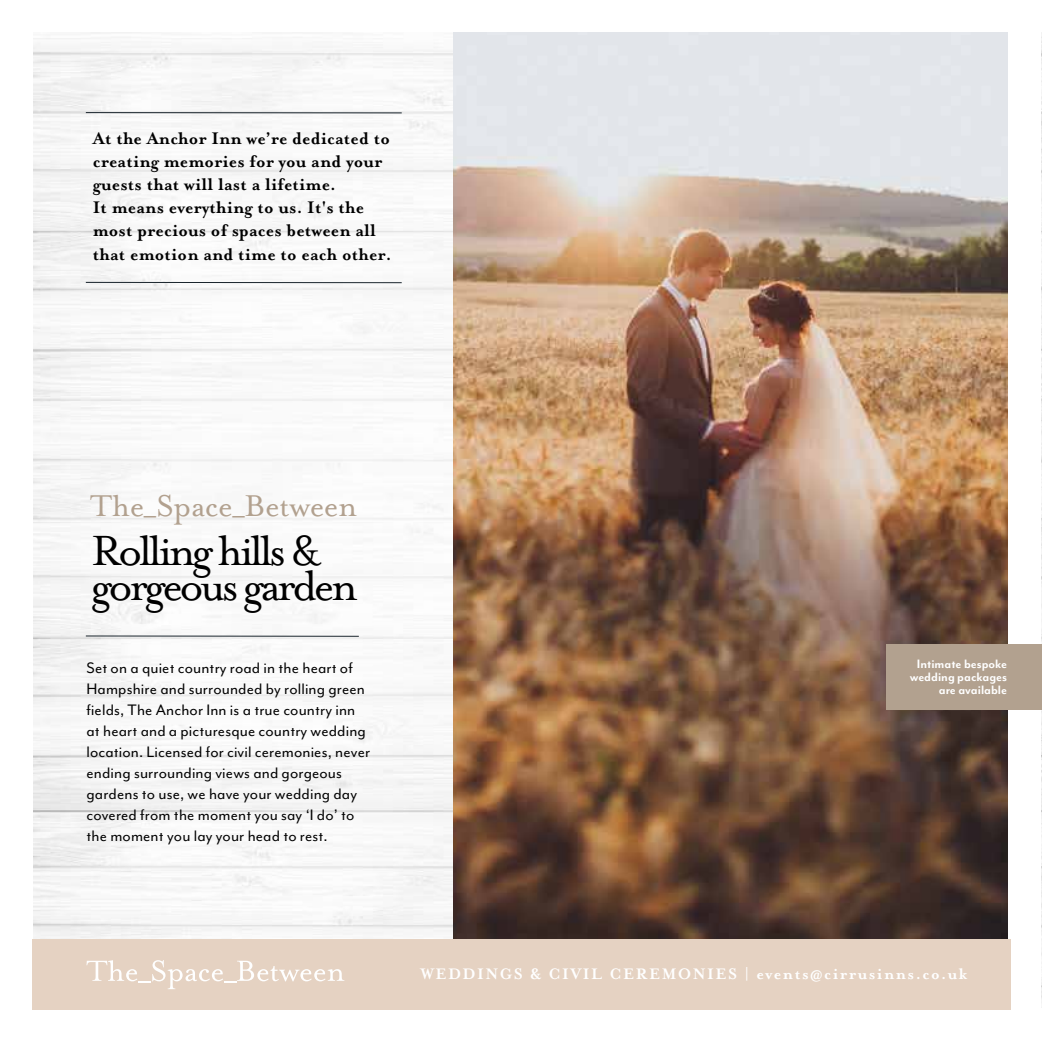
<style>
.page{position:relative;width:1042px;height:1042px;background:#fff}
.page>*{position:absolute;margin:0;border:0;box-sizing:border-box;transform-origin:0 0}
.t1{font:48.48px/35.2px "Mrs Eaves OT";letter-spacing:-.07em;color:#000}
.t2{font:34.48px "Mrs Eaves OT";letter-spacing:-.01em;color:#b2a18f}
.t3{font:700 19.25px/23.1px "Mrs Eaves OT";letter-spacing:.01em;color:#000}
.t4{font:17.5px/21px "Mr Eaves Mod OT";letter-spacing:.01em;color:#000}
.t5{font:700 17.5px "Mrs Eaves OT";letter-spacing:.09em;color:#fff}
.t6{font:700 14px/13.3px "Mr Eaves Mod OT";color:#fff;text-align:right}
</style>
<div class="page">
<hr style="left:86px;top:635px;width:273px;height:2px;background:#1a252d">
<hr style="left:86px;top:282px;width:316px;height:1px;background:#1a252d">
<hr style="left:86px;top:112px;width:316px;height:1px;background:#1a252d">
<img style="left:453px;top:32px;width:555px;height:907px">
<div style="left:887px;top:644px;width:155px;height:66px;background:#b2a18f"></div>
<div style="left:33px;top:939px;width:978px;height:70px;background:#e5d2c2"></div>
<svg style="left:86px;top:960px;width:258px;height:29px"></svg>
<p class="t3" style="left:93px;top:127px;width:300px">At the Anchor Inn we’re dedicated to creating memories for you and your guests that will last a lifetime.<br>It means everything to us. It's the most precious of spaces between all that emotion and time to each other.</p>
<h2 class="t2" style="left:90px;top:486px;width:269px">The_Space_Between</h2>
<h1 class="t1" style="left:91px;top:533px;width:268px">Rolling hills &amp; gorgeous garden</h1>
<p class="t4" style="left:86px;top:658px;width:285px">Set on a quiet country road in the heart of Hampshire and surrounded by rolling green fields, The Anchor Inn is a true country inn at heart and a picturesque country wedding location. Licensed for civil ceremonies, never ending surrounding views and gorgeous gardens to use, we have your wedding day covered from the moment you say ‘I do’ to the moment you lay your head to rest.</p>
<p class="t6" style="left:909px;top:657px;width:99px">Intimate bespoke wedding packages are available</p>
<p class="t5" style="left:420px;top:964px;width:548px">WEDDINGS &amp; CIVIL CEREMONIES | events@cirrusinns.co.uk</p>
</div>
